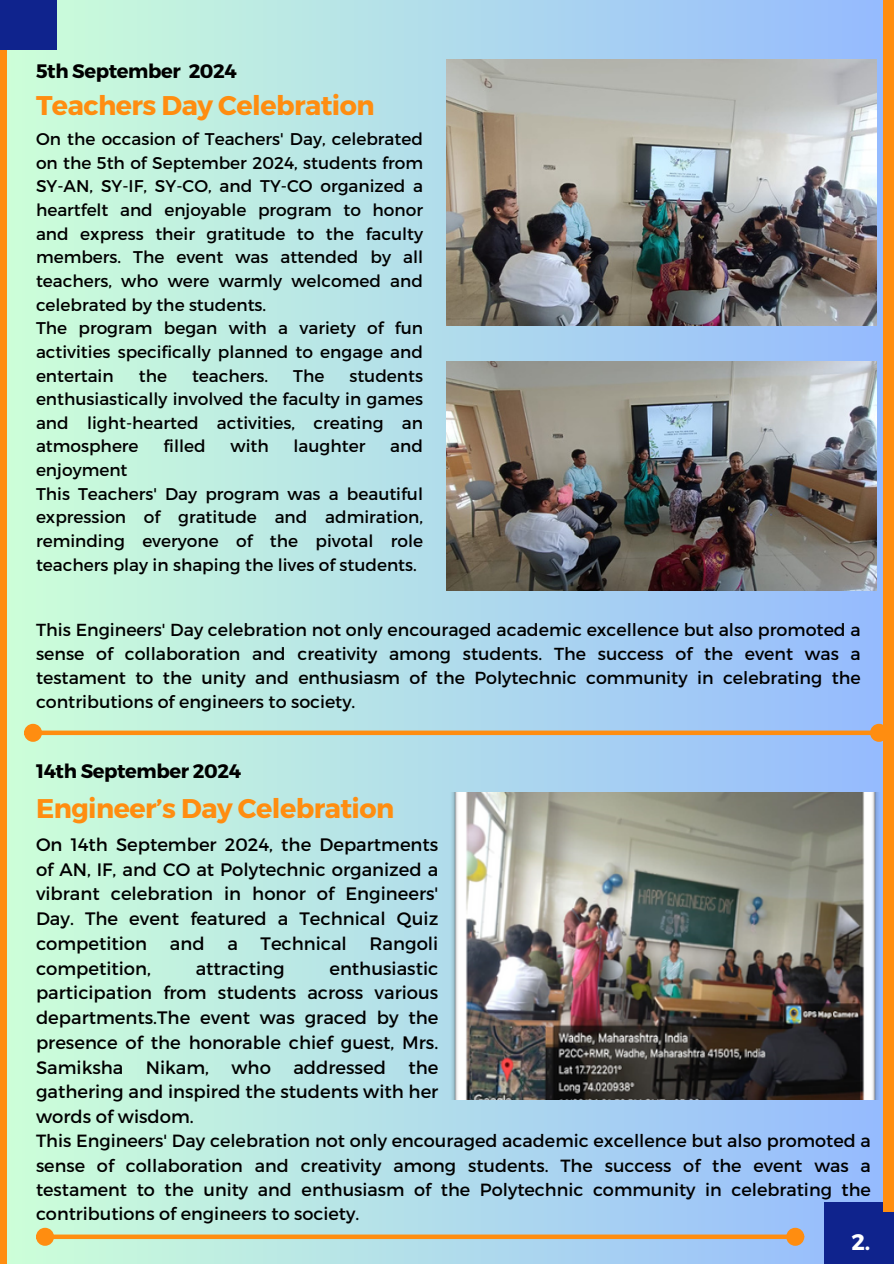
<style>
.page{position:relative;width:894px;height:1264px;background:#fff}
.page>*{position:absolute;margin:0;border:0;box-sizing:border-box;transform-origin:0 0}
.t1{font:30.3px "Trend Slab Four";color:#fff}
.t2{font:700 27px "Montserrat";letter-spacing:-.02em;color:#ff8d10}
.t3{font:700 22.5px "Montserrat";color:#fff}
.t4{font:700 19.5px "Montserrat";letter-spacing:-.02em;color:#000}
.t5{font:18px/24.8px "Montserrat";color:#000;text-align:justify}
.t6{font:17.7px/24.3px "Montserrat";color:#000;text-align:justify}
.t7{font:17.4px/24px "Montserrat";color:#000;text-align:justify}
.t8{font:16.95px/23.7px "Montserrat";color:#000;text-align:justify}
</style>
<div class="page">
<div style="left:0;top:0;width:893px;height:1263px;background:linear-gradient(to right,#cdffd8,#94b9fd)"></div>
<img style="left:446px;top:792px;width:437px;height:307px">
<div style="left:0;top:0;width:7px;height:1263px;background:#ff8d10"></div>
<svg style="left:54px;top:1234px;width:732px;height:4px;background:#f4982d"></svg>
<div style="left:38px;top:1229px;width:14px;height:14px;background:#ff8d10;border-radius:50%"></div>
<div style="left:36px;top:1227px;width:18px;height:18px;border:4px solid #ff8d10;border-radius:50%"></div>
<div style="left:788px;top:1229px;width:13px;height:14px;background:#ff8d10;border-radius:50%"></div>
<div style="left:786px;top:1227px;width:18px;height:18px;border:4px solid #ff8d10;border-radius:50%"></div>
<div style="left:41px;top:730px;width:829px;height:5px;background:#ff8d10"></div>
<div style="left:26px;top:726px;width:14px;height:13px;background:#ff8d10;border-radius:50%"></div>
<div style="left:24px;top:723px;width:18px;height:18px;border:4px solid #ff8d10;border-radius:50%"></div>
<div style="left:872px;top:726px;width:13px;height:13px;background:#ff8d10;border-radius:50%"></div>
<div style="left:869px;top:723px;width:18px;height:18px;border:4px solid #ff8d10;border-radius:50%"></div>
<div style="left:823px;top:1201px;width:70px;height:62px;background:#0f238d"></div>
<img style="left:446px;top:60px;width:430px;height:265px">
<img style="left:446px;top:362px;width:430px;height:228px">
<div style="left:0;top:0;width:56px;height:50px;background:#0f238d"></div>
<div style="left:883px;top:0;width:10px;height:1263px;background:#ff8d10"></div>
<div style="left:829px;top:1212px;width:64px;height:51px;background:#0f238d"></div>
<h4 class="t4" style="left:36px;top:58px;width:202px">5th September 2024</h4>
<h2 class="t2" style="left:36px;top:88px;width:340px">Teachers Day Celebration</h2>
<p class="t8" style="left:36px;top:126px;width:388px">On the occasion of Teachers' Day, celebrated on the 5th of September 2024, students from SY-AN, SY-IF, SY-CO, and TY-CO organized a heartfelt and enjoyable program to honor and express their gratitude to the faculty members. The event was attended by all teachers, who were warmly welcomed and celebrated by the students.</p>
<p class="t8" style="left:36px;top:315px;width:388px">The program began with a variety of fun activities specifically planned to engage and entertain</p>
<p class="t8" style="left:36px;top:363px;width:388px;text-indent:313px">students enthusiastically involved the faculty in games and light-hearted activities, creating an atmosphere</p>
<p class="t8" style="left:139px;top:363px;width:30px">the</p>
<p class="t8" style="left:192px;top:363px;width:77px">teachers.</p>
<p class="t8" style="left:293px;top:363px;width:33px">The</p>
<p class="t8" style="left:163px;top:433px;width:44px">filled</p>
<p class="t8" style="left:230px;top:433px;width:40px">with</p>
<p class="t8" style="left:293px;top:433px;width:73px">laughter</p>
<p class="t8" style="left:390px;top:433px;width:34px">and</p>
<p class="t8" style="left:36px;top:457px;width:93px">enjoyment</p>
<p class="t8" style="left:36px;top:481px;width:388px">This Teachers' Day program was a beautiful expression of gratitude and admiration, reminding everyone of the pivotal role teachers play in shaping the lives of students.</p>
<p class="t7" style="left:36px;top:617px;width:826px">This Engineers' Day celebration not only encouraged academic excellence but also promoted a sense of collaboration and creativity among students. The success of the event was a testament to the unity and enthusiasm of the Polytechnic community in celebrating the contributions of engineers to society.</p>
<p class="t4" style="left:36px;top:758px;width:207px">14th September 2024</p>
<p class="t2" style="left:36px;top:791px;width:359px">Engineer’s Day Celebration</p>
<h2 class="t5" style="left:36px;top:831px;width:404px">On 14th September 2024, the Departments of AN, IF, and CO at Polytechnic organized a vibrant celebration in honor of Engineers' Day. The event featured a Technical Quiz competition</h2>
<h2 class="t5" style="left:170px;top:930px;width:36px">and</h2>
<h2 class="t5" style="left:227px;top:930px;width:12px">a</h2>
<h2 class="t5" style="left:260px;top:930px;width:88px">Technical</h2>
<h2 class="t5" style="left:369px;top:930px;width:70px">Rangoli</h2>
<h2 class="t5" style="left:36px;top:954px;width:404px;text-indent:293px">enthusiastic participation from students across various departments.The event was graced by the presence of the honorable chief guest, Mrs.<br>Samiksha Nikam, who addressed the gathering and inspired the students with her words of wisdom.</h2>
<h2 class="t5" style="left:36px;top:954px;width:116px">competition,</h2>
<h2 class="t5" style="left:196px;top:954px;width:90px">attracting</h2>
<p class="t6" style="left:36px;top:1128px;width:836px">This Engineers' Day celebration not only encouraged academic excellence but also promoted a sense of collaboration and creativity among students. The success of the event was a testament to the unity and enthusiasm of the Polytechnic community in celebrating the contributions of engineers to society.</p>
<h4 class="t1" style="left:846px;top:1222px;width:34px">2.</h4>
<h5 class="t3" style="left:851px;top:1227px;width:20px">2.</h5>
</div>
